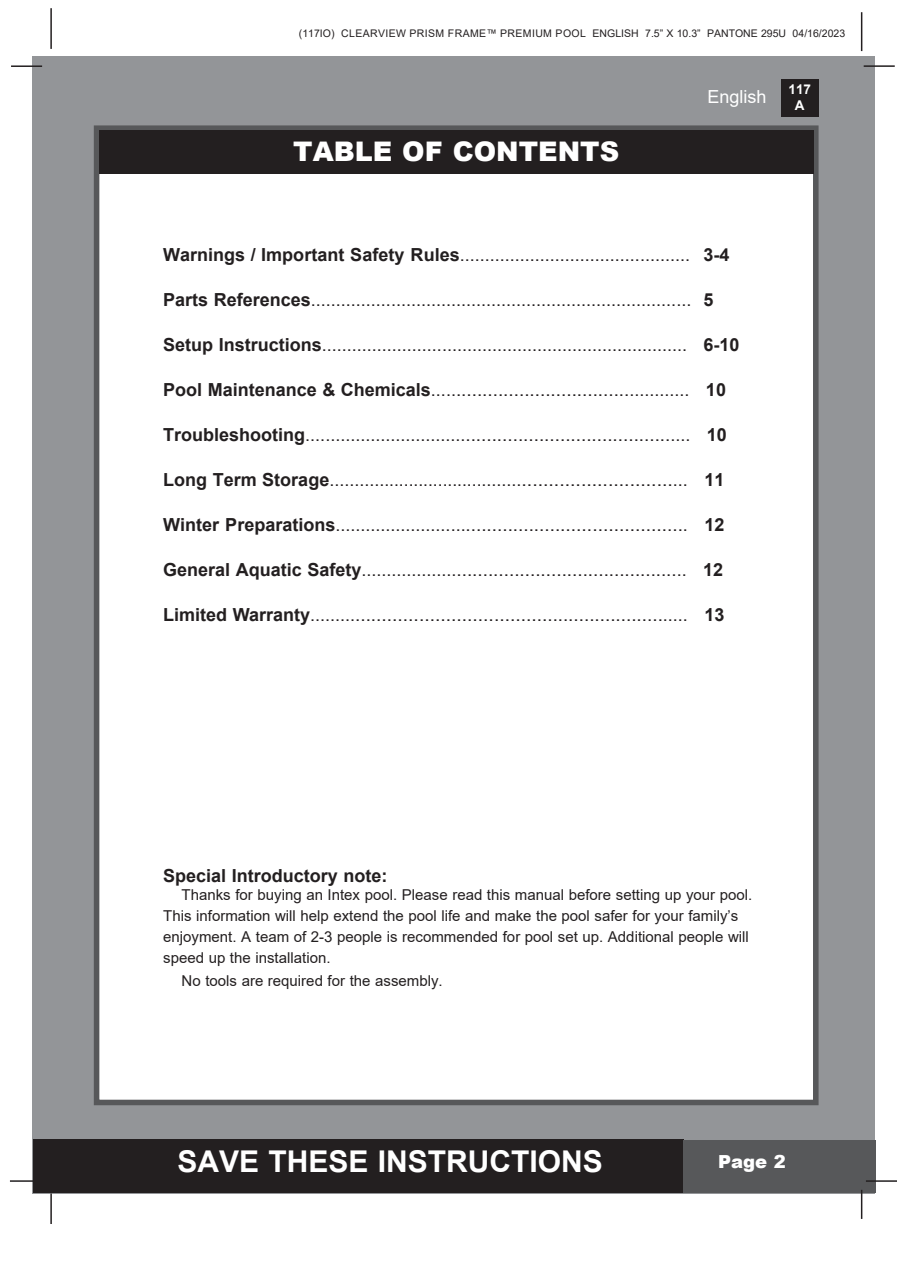
<style>
.page{position:relative;width:897px;height:1264px;background:#fff}
.page>*{position:absolute;margin:0;border:0;box-sizing:border-box;transform-origin:0 0}
.t1{font:700 30px "Arial";color:#fff}
.t2{font:900 27px "Arial";color:#fff}
.t3{font:18px "Arial";color:#231f20}
.t4{font:700 18px "Arial";color:#231f20}
.t5{font:18px "Arial";color:#fff}
.t6{font:900 18px "Arial";color:#fff}
.t7{font:15px/21px "Arial";color:#231f20}
.t8{font:700 13.5px/16.2px "Arial";color:#fff;text-align:center}
.t9{font:10.5px "Arial";letter-spacing:.02em;color:#231f20}
.s1{font-weight:700}
</style>
<div class="page">
<div style="left:33px;top:56px;width:842px;height:1137px;background:#939598"></div>
<div style="left:780px;top:79px;width:38px;height:38px;background:#231f20"></div>
<hr style="left:863px;top:65px;width:31px;height:2px;background:#231f20">
<hr style="left:50px;top:8px;width:2px;height:41px;background:#231f20">
<hr style="left:860px;top:12px;width:2px;height:39px;background:#231f20">
<div style="left:33px;top:1140px;width:650px;height:53px;background:#231f20"></div>
<div style="left:682px;top:1140px;width:193px;height:53px;background:#57585a"></div>
<hr style="left:865px;top:1180px;width:31px;height:1px;background:#231f20">
<hr style="left:860px;top:1189px;width:2px;height:30px;background:#231f20">
<hr style="left:50px;top:1193px;width:2px;height:31px;background:#231f20">
<hr style="left:10px;top:1180px;width:31px;height:1px;background:#231f20">
<hr style="left:11px;top:65px;width:31px;height:2px;background:#231f20">
<div style="left:94px;top:125px;width:724px;height:980px;background:#fff;border:6px solid #57585a"></div>
<div style="left:99px;top:130px;width:714px;height:44px;background:#231f20"></div>
<p class="t9" style="left:299px;top:26px;width:547px">(117IO) CLEARVIEW PRISM FRAME™ PREMIUM POOL ENGLISH 7.5” X 10.3” PANTONE 295U 04/16/2023</p>
<p class="t2" style="left:293px;top:132px;width:327px">TABLE OF CONTENTS</p>
<p class="t5" style="left:707px;top:84px;width:61px">English</p>
<p class="t8" style="left:788px;top:81px;width:24px">117<br>A</p>
<p class="t3" style="left:163px;top:243px;width:568px"><span class="s1">Warnings / Important Safety Rules</span>.............................................. <span class="s1">3-4</span></p>
<p class="t3" style="left:163px;top:288px;width:552px"><span class="s1">Parts References</span>............................................................................ <span class="s1">5</span></p>
<p class="t3" style="left:163px;top:333px;width:578px"><span class="s1">Setup Instructions</span>......................................................................... <span class="s1">6-10</span></p>
<p class="t3" style="left:163px;top:378px;width:564px"><span class="s1">Pool Maintenance &amp; Chemicals</span>.................................................. <span class="s1">10</span></p>
<p class="t3" style="left:163px;top:423px;width:565px"><span class="s1">Troubleshooting</span>........................................................................... <span class="s1">10</span></p>
<p class="t3" style="left:163px;top:468px;width:562px"><span class="s1">Long Term Storage</span>...................................................................... <span class="s1">11</span></p>
<p class="t3" style="left:163px;top:513px;width:562px"><span class="s1">Winter Preparations</span>.................................................................... <span class="s1">12</span></p>
<p class="t3" style="left:163px;top:558px;width:561px"><span class="s1">General Aquatic Safety</span>............................................................... <span class="s1">12</span></p>
<p class="t3" style="left:163px;top:603px;width:562px"><span class="s1">Limited Warranty</span>........................................................................ <span class="s1">13</span></p>
<p class="t4" style="left:163px;top:862px;width:226px">Special Introductory note:</p>
<p class="t7" style="left:163px;top:884px;width:590px;text-indent:18px">Thanks for buying an Intex pool. Please read this manual before setting up your pool.<br>This information will help extend the pool life and make the pool safer for your family’s enjoyment. A team of 2-3 people is recommended for pool set up. Additional people will speed up the installation.</p>
<p class="t7" style="left:181px;top:969px;width:262px">No tools are required for the assembly.</p>
<h1 class="t1" style="left:177px;top:1140px;width:427px">SAVE THESE INSTRUCTIONS</h1>
<p class="t6" style="left:718px;top:1149px;width:69px">Page 2</p>
</div>
